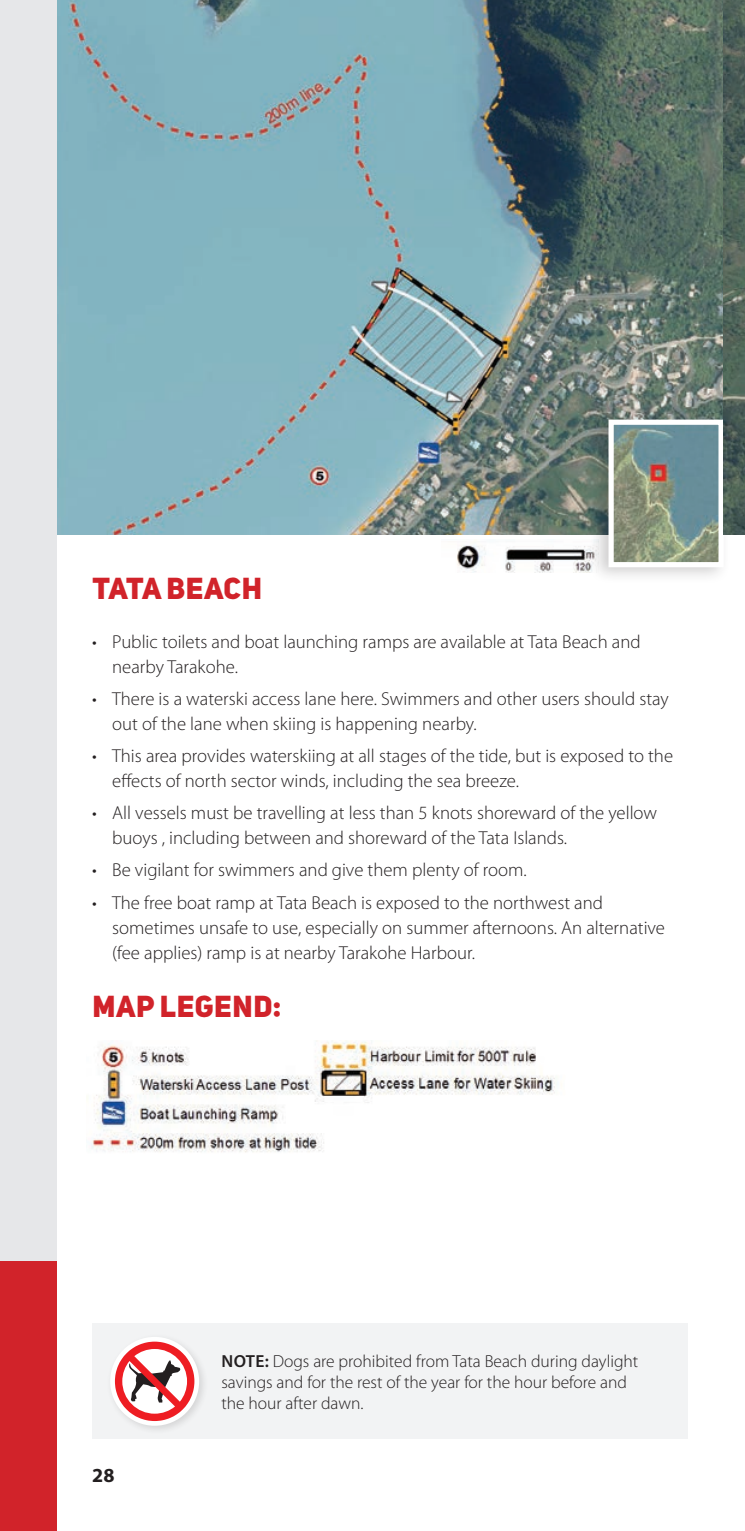
<style>
.page{position:relative;width:745px;height:1531px;background:#fff}
.page>*{position:absolute;margin:0;border:0;box-sizing:border-box;transform-origin:0 0}
.t1{font:30px "Uni Sans Heavy CAPS";letter-spacing:.02em;color:#d1232a}
.t2{font:30px "Uni Sans Heavy CAPS";color:#d1232a}
.t3{font:700 20px "Myriad Pro";color:#231f20}
.t4{font:300 18.75px/25px "Myriad Pro";color:#231f20}
.Body{font:300 17.5px/21.2px "Myriad Pro";color:#231f20}
.s1{font-weight:600}
</style>
<div class="page">
<img style="left:457px;top:540px;width:131px;height:32px">
<div style="left:92px;top:1323px;width:596px;height:116px;background:#f2f3f4"></div>
<img style="left:57px;top:0;width:687px;height:534px">
<div style="left:106px;top:1332px;width:102px;height:103px;background:#231f20;opacity:.14"></div>
<div style="left:110px;top:1337px;width:89px;height:89px;background:#fff;border-radius:50%"></div>
<svg style="left:115px;top:1341px;width:79px;height:80px"></svg>
<div style="left:588px;top:409px;width:142px;height:175px;background:#231f20;opacity:.22"></div>
<img style="left:614px;top:426px;width:103px;height:135px">
<div style="left:608px;top:420px;width:115px;height:147px;border:5px solid #fff"></div>
<img style="left:91px;top:1040px;width:467px;height:113px">
<div style="left:0;top:0;width:57px;height:1531px;background:#e6e7e9"></div>
<div style="left:0;top:1261px;width:57px;height:270px;background:#d1232a"></div>
<p class="t2" style="left:92px;top:569px;width:171px">TATA BEACH</p>
<p class="t4" style="left:112px;top:630px;width:529px;text-indent:-20px">• Public toilets and boat launching ramps are available at Tata Beach and nearby Tarakohe.</p>
<p class="t4" style="left:112px;top:687px;width:557px;text-indent:-20px">• There is a waterski access lane here. Swimmers and other users should stay out of the lane when skiing is happening nearby.</p>
<p class="t4" style="left:112px;top:744px;width:562px;text-indent:-20px">• This area provides waterskiing at all stages of the tide, but is exposed to the effects of north sector winds, including the sea breeze.</p>
<p class="t4" style="left:112px;top:801px;width:546px;text-indent:-20px">• All vessels must be travelling at less than 5 knots shoreward of the yellow buoys , including between and shoreward of the Tata Islands.</p>
<p class="t4" style="left:92px;top:858px;width:436px">• Be vigilant for swimmers and give them plenty of room.</p>
<p class="t4" style="left:112px;top:890px;width:554px;text-indent:-20px">• The free boat ramp at Tata Beach is exposed to the northwest and sometimes unsafe to use, especially on summer afternoons. An alternative (fee applies) ramp is at nearby Tarakohe Harbour.</p>
<p class="t1" style="left:92px;top:987px;width:190px">MAP LEGEND:</p>
<p class="t3" style="left:92px;top:1462px;width:24px">28</p>
<p class="Body" style="left:221px;top:1350px;width:418px"><span class="s1">NOTE:</span> Dogs are prohibited from Tata Beach during daylight savings and for the rest of the year for the hour before and the hour after dawn.</p>
</div>
